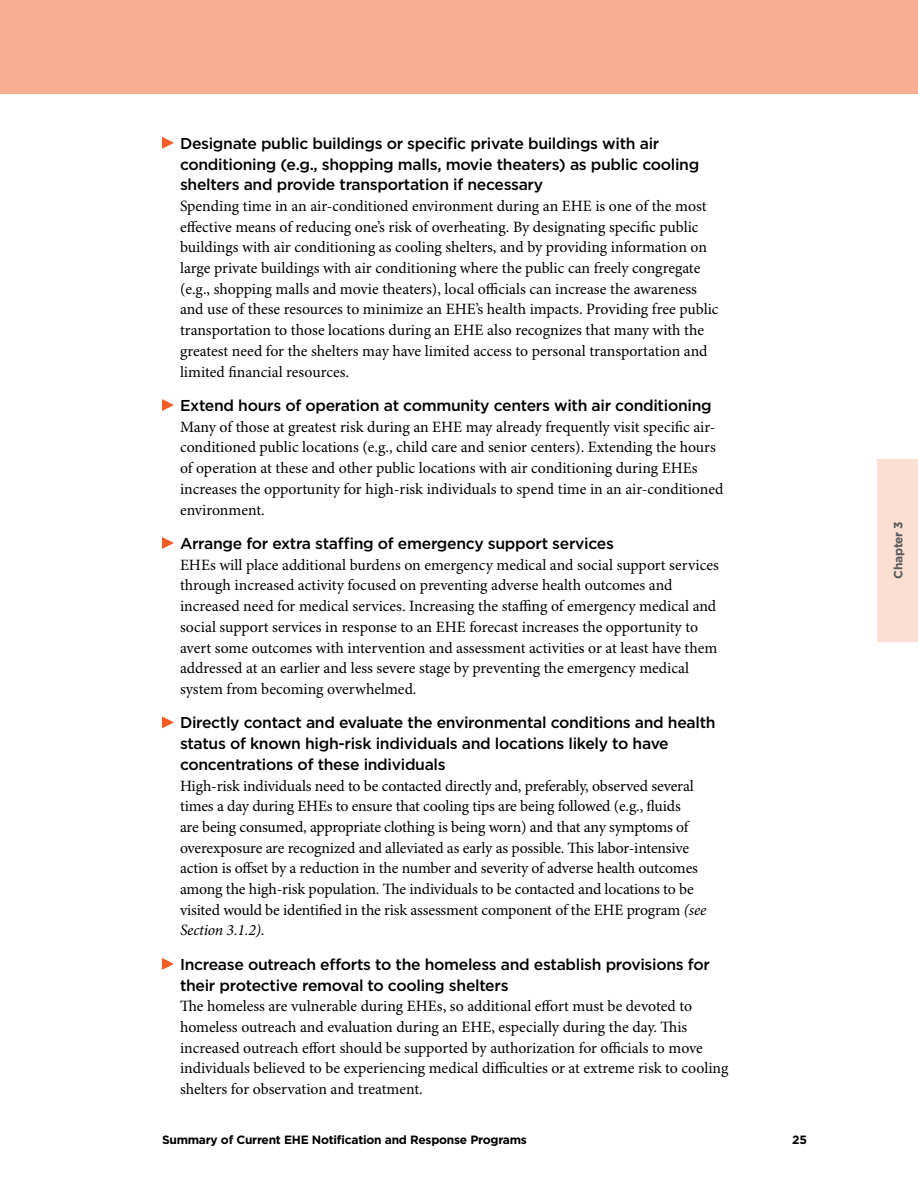
<style>
.page{position:relative;width:918px;height:1188px;background:#fff}
.page>*{position:absolute;margin:0;border:0;box-sizing:border-box;transform-origin:0 0}
.b_copy_indent{font:15.75px/20.7px "Minion Pro";letter-spacing:-.005em;color:#000}
.b_subhead-bullet{font:500 15.75px/20.7px "Gotham";letter-spacing:-.02em;color:#000}
.t1{font:700 12px "Gotham";letter-spacing:-.02em;color:#000}
.t2{font:700 12px "Gotham";letter-spacing:-.02em;color:#58595b}
.s1{font-style:italic}
</style>
<div class="page">
<div style="left:0;top:0;width:918px;height:94px;background:#f8ae91"></div>
<div style="left:878px;top:459px;width:40px;height:182px;background:#fcdfd3"></div>
<svg style="left:162px;top:137px;width:12px;height:12px"></svg>
<svg style="left:162px;top:399px;width:12px;height:12px"></svg>
<svg style="left:162px;top:537px;width:12px;height:12px"></svg>
<svg style="left:162px;top:716px;width:12px;height:12px"></svg>
<svg style="left:162px;top:958px;width:12px;height:12px"></svg>
<p class="b_subhead-bullet" style="left:180px;top:133px;width:521px">Designate public buildings or specific private buildings with air conditioning (e.g., shopping malls, movie theaters) as public cooling shelters and provide transportation if necessary</p>
<p class="b_copy_indent" style="left:180px;top:196px;width:540px">Spending time in an air-conditioned environment during an EHE is one of the most effective means of reducing one’s risk of overheating. By designating specific public buildings with air conditioning as cooling shelters, and by providing information on large private buildings with air conditioning where the public can freely congregate (e.g., shopping malls and movie theaters), local officials can increase the awareness and use of these resources to minimize an EHE’s health impacts. Providing free public transportation to those locations during an EHE also recognizes that many with the greatest need for the shelters may have limited access to personal transportation and limited financial resources.</p>
<p class="b_subhead-bullet" style="left:180px;top:395px;width:533px">Extend hours of operation at community centers with air conditioning</p>
<p class="b_copy_indent" style="left:180px;top:417px;width:545px">Many of those at greatest risk during an EHE may already frequently visit specific air&shy;conditioned public locations (e.g., child care and senior centers). Extending the hours of operation at these and other public locations with air conditioning during EHEs increases the opportunity for high-risk individuals to spend time in an air-conditioned environment.</p>
<p class="b_subhead-bullet" style="left:180px;top:533px;width:436px">Arrange for extra staffing of emergency support services</p>
<p class="b_copy_indent" style="left:180px;top:555px;width:540px">EHEs will place additional burdens on emergency medical and social support services through increased activity focused on preventing adverse health outcomes and increased need for medical services. Increasing the staffing of emergency medical and social support services in response to an EHE forecast increases the opportunity to avert some outcomes with intervention and assessment activities or at least have them addressed at an earlier and less severe stage by preventing the emergency medical system from becoming overwhelmed.</p>
<p class="b_subhead-bullet" style="left:180px;top:712px;width:537px">Directly contact and evaluate the environmental conditions and health status of known high-risk individuals and locations likely to have concentrations of these individuals</p>
<p class="b_copy_indent" style="left:180px;top:776px;width:528px">High-risk individuals need to be contacted directly and, preferably, observed several times a day during EHEs to ensure that cooling tips are being followed (e.g., fluids<br>are being consumed, appropriate clothing is being worn) and that any symptoms of overexposure are recognized and alleviated as early as possible. This labor-intensive action is offset by a reduction in the number and severity of adverse health outcomes among the high-risk population. The individuals to be contacted and locations to be visited would be identified in the risk assessment component of the EHE program <span class="s1">(see Section 3.1.2)</span>.</p>
<p class="b_subhead-bullet" style="left:180px;top:954px;width:531px">Increase outreach efforts to the homeless and establish provisions for their protective removal to cooling shelters</p>
<p class="b_copy_indent" style="left:180px;top:997px;width:550px">The homeless are vulnerable during EHEs, so additional effort must be devoted to homeless outreach and evaluation during an EHE, especially during the day. This increased outreach effort should be supported by authorization for officials to move individuals believed to be experiencing medical difficulties or at extreme risk to cooling shelters for observation and treatment.</p>
<p class="t1" style="left:162px;top:1131px;width:366px">Summary of Current EHE Notification and Response Programs</p>
<p class="t1" style="left:792px;top:1131px;width:16px">25</p>
<p class="t2" style="left:890px;top:579px;width:59px;rotate:-90deg">Chapter 3</p>
</div>
